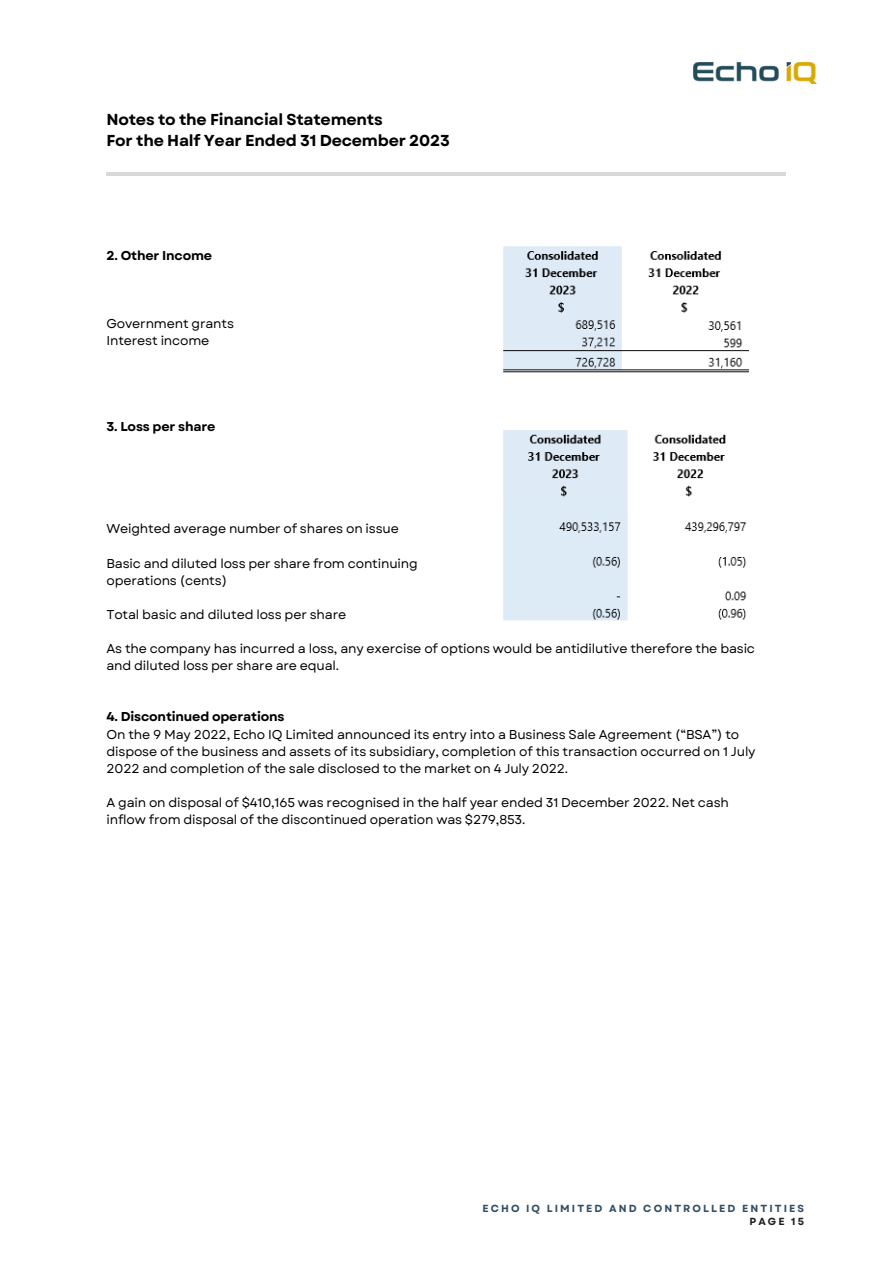
<style>
.page{position:relative;width:893px;height:1264px;background:#fff}
.page>*{position:absolute;margin:0;border:0;box-sizing:border-box;transform-origin:0 0}
.t1{font:700 15.75px/21.3px "Garet";letter-spacing:-.015em;color:#000}
.t2{font:12.75px/17.1px "Garet";letter-spacing:-.015em;color:#000}
.t3{font:700 12.75px "Garet";letter-spacing:-.015em;color:#000}
.t4{font:700 10.2px "Garet";letter-spacing:.205em;color:#2f4d64}
.t5{font:700 10.2px "Garet";letter-spacing:.205em;color:#231f20}
</style>
<div class="page">
<img style="left:693px;top:62px;width:123px;height:22px">
<hr style="left:106px;top:172px;width:679px;height:3px;background:#d9d9d9">
<img style="left:503px;top:246px;width:246px;height:375px">
<p class="t1" style="left:106px;top:109px;width:345px">Notes to the Financial Statements<br>For the Half Year Ended 31 December 2023</p>
<p class="t3" style="left:106px;top:246px;width:107px">2. Other Income</p>
<p class="t2" style="left:106px;top:315px;width:129px">Government grants<br>Interest income</p>
<p class="t3" style="left:106px;top:417px;width:110px">3. Loss per share</p>
<p class="t2" style="left:106px;top:520px;width:294px">Weighted average number of shares on issue</p>
<p class="t2" style="left:106px;top:554px;width:313px">Basic and diluted loss per share from continuing operations (cents)</p>
<p class="t2" style="left:106px;top:606px;width:241px">Total basic and diluted loss per share</p>
<p class="t2" style="left:106px;top:640px;width:650px">As the company has incurred a loss, any exercise of options would be antidilutive therefore the basic and diluted loss per share are equal.</p>
<p class="t3" style="left:106px;top:707px;width:179px">4. Discontinued operations</p>
<p class="t2" style="left:106px;top:725px;width:650px">On the 9 May 2022, Echo IQ Limited announced its entry into a Business Sale Agreement (“BSA”) to dispose of the business and assets of its subsidiary, completion of this transaction occurred on 1 July<br>2022 and completion of the sale disclosed to the market on 4 July 2022.</p>
<p class="t2" style="left:106px;top:794px;width:624px">A gain on disposal of $410,165 was recognised in the half year ended 31 December 2022. Net cash inflow from disposal of the discontinued operation was $279,853.</p>
<p class="t4" style="left:482px;top:1200px;width:323px">ECHO IQ LIMITED AND CONTROLLED ENTITIES</p>
<p class="t5" style="left:749px;top:1213px;width:56px">PAGE 15</p>
</div>
